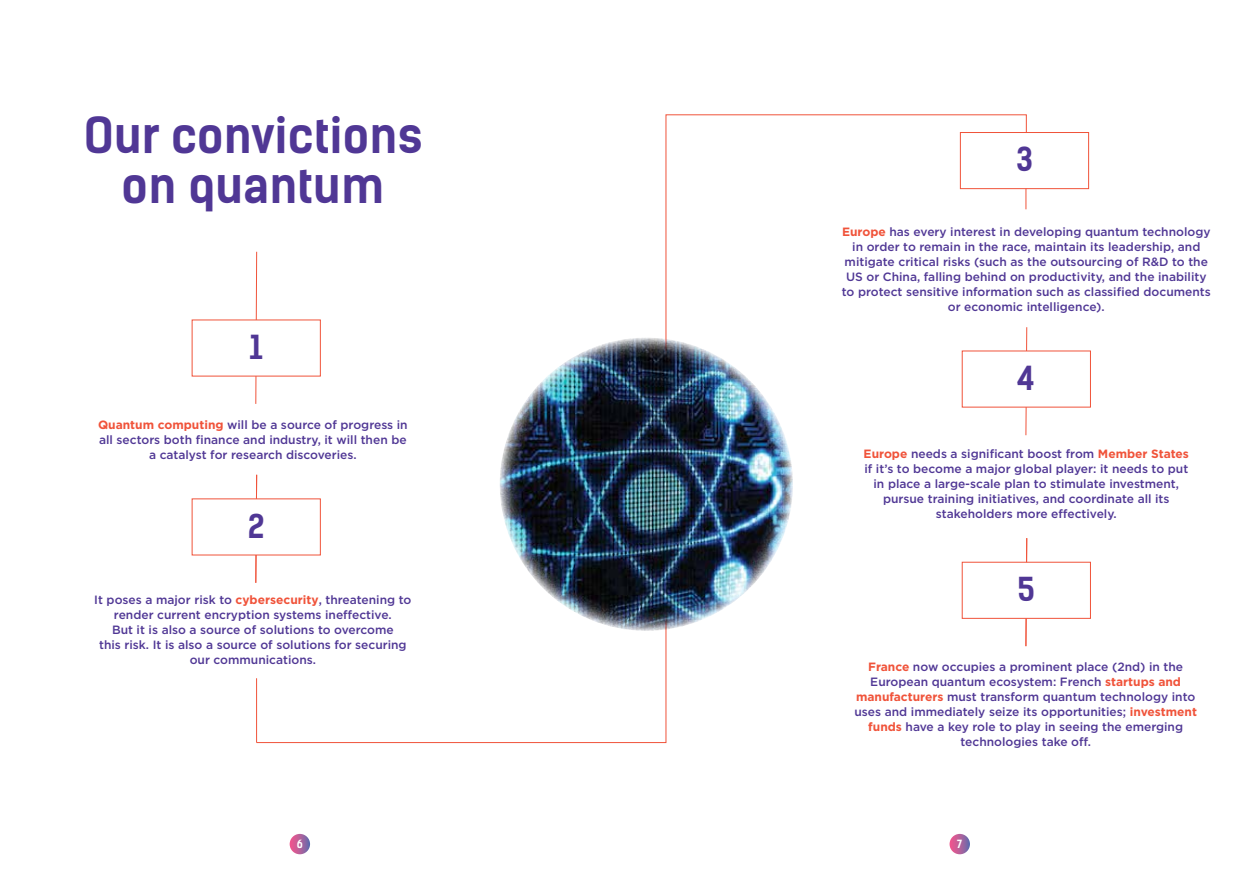
<style>
.page{position:relative;width:1259px;height:893px;background:#fff}
.page>*{position:absolute;margin:0;border:0;box-sizing:border-box;transform-origin:0 0}
.t1{font:700 47.25px/49.5px "Kelson Sans";color:#503795;text-align:center}
.t2{font:700 31.5px "Kelson Sans";color:#503795}
.t3{font:500 12px/15px "Gotham";color:#503795;text-align:center}
.t4{font:700 10.8px "Kelson Sans";color:#fff}
.s1{font-weight:700;color:#f0533a}
</style>
<div class="page">
<svg style="left:255px;top:289px;width:1px;height:115px"></svg>
<svg style="left:255px;top:555px;width:1px;height:28px"></svg>
<svg style="left:256px;top:114px;width:771px;height:629px"></svg>
<hr style="left:256px;top:678px;width:1px;height:65px;background:#f0533a">
<svg style="left:949px;top:834px;width:21px;height:20px"></svg>
<div style="left:290px;top:834px;width:20px;height:20px;background:linear-gradient(to right,#fb558b,#6f6cab);border-radius:50%"></div>
<div style="left:192px;top:320px;width:129px;height:56px;background:#fff"></div>
<div style="left:192px;top:498px;width:129px;height:57px;background:#fff"></div>
<div style="left:960px;top:132px;width:129px;height:57px;background:#fff;border:1px solid #f0533a"></div>
<div style="left:962px;top:562px;width:128px;height:57px;background:#fff;border:1px solid #f0533a"></div>
<div style="left:962px;top:351px;width:128px;height:56px;background:#fff"></div>
<img style="left:500px;top:338px;width:293px;height:293px;border-radius:147px">
<h1 class="t1" style="left:84px;top:111px;width:340px">Our convictions on quantum</h1>
<h2 class="t2" style="left:249px;top:328px;width:15px">1</h2>
<p class="t3" style="left:98px;top:417px;width:311px"><span class="s1">Quantum computing</span> will be a source of progress in all sectors both finance and industry, it will then be a catalyst for research discoveries.</p>
<h2 class="t2" style="left:248px;top:507px;width:18px">2</h2>
<p class="t3" style="left:94px;top:592px;width:319px">It poses a major risk to <span class="s1">cybersecurity</span>, threatening to render current encryption systems ineffective.<br>But it is also a source of solutions to overcome<br>this risk. It is also a source of solutions for securing our communications.</p>
<h2 class="t2" style="left:1016px;top:140px;width:18px">3</h2>
<p class="t3" style="left:841px;top:224px;width:370px"><span class="s1">Europe</span> has every interest in developing quantum technology in order to remain in the race, maintain its leadership, and mitigate critical risks (such as the outsourcing of R&amp;D to the US or China, falling behind on productivity, and the inability to protect sensitive information such as classified documents or economic intelligence).</p>
<h2 class="t2" style="left:1017px;top:359px;width:19px">4</h2>
<p class="t3" style="left:863px;top:446px;width:327px"><span class="s1">Europe</span> needs a significant boost from <span class="s1">Member States </span>if it’s to become a major global player: it needs to put in place a large-scale plan to stimulate investment, pursue training initiatives, and coordinate all its stakeholders more effectively.</p>
<h2 class="t2" style="left:1017px;top:570px;width:19px">5</h2>
<p class="t3" style="left:854px;top:659px;width:344px"><span class="s1">France</span> now occupies a prominent place (2nd) in the European quantum ecosystem: French <span class="s1">startups and manufacturers</span> must transform quantum technology into uses and immediately seize its opportunities; <span class="s1">investment funds</span> have a key role to play in seeing the emerging technologies take off.</p>
<p class="t4" style="left:297px;top:837px;width:8px">6</p>
<p class="t4" style="left:957px;top:837px;width:7px">7</p>
</div>
